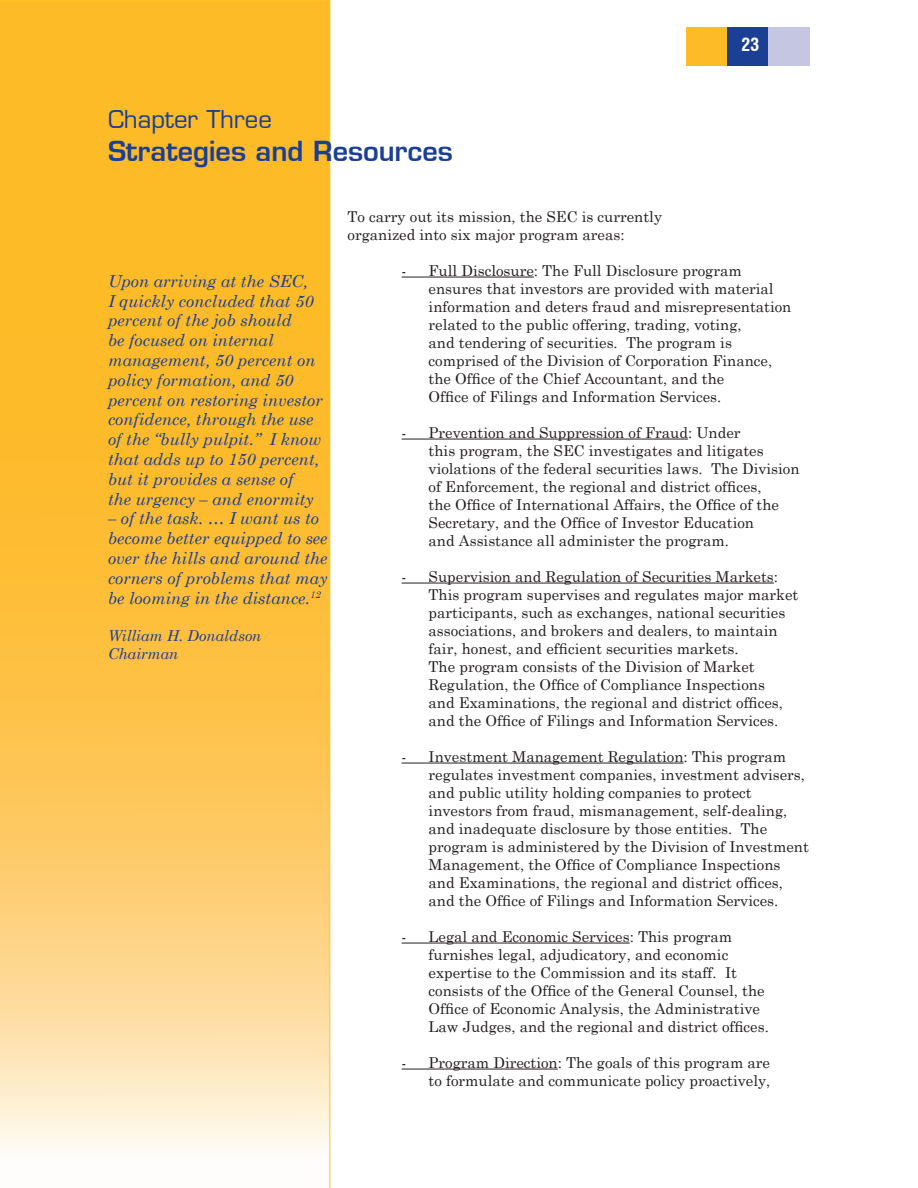
<style>
.page{position:relative;width:918px;height:1188px;background:#fff}
.page>*{position:absolute;margin:0;border:0;box-sizing:border-box;transform-origin:0 0}
.t1{font:700 27px "Euromode";color:#1b3f94}
.t2{font:24px "Euromode Plain";color:#1b3f94}
.t3{font:700 condensed 18px "Switzerland";color:#fff}
.t4{font:italic 16.5px/19.8px "Century Schoolbook";color:#1b3f94}
.t5{font:15px/18px "Century Schoolbook";color:#231f20}
.t6{font:italic 15px/18px "Century Schoolbook";letter-spacing:-.01em;color:#1b3f94}
</style>
<div class="page">
<svg style="left:0;top:0;width:330px;height:1188px;background:#fdc756"></svg>
<div style="left:686px;top:27px;width:41px;height:39px;background:#fdbb28"></div>
<div style="left:727px;top:27px;width:42px;height:39px;background:#1b3f94"></div>
<div style="left:769px;top:27px;width:41px;height:39px;background:#c5c6e1"></div>
<hr style="left:402px;top:277px;width:132px;height:1px;background:#231f20">
<hr style="left:402px;top:439px;width:286px;height:1px;background:#231f20">
<hr style="left:402px;top:583px;width:372px;height:1px;background:#231f20">
<hr style="left:402px;top:763px;width:282px;height:1px;background:#231f20">
<hr style="left:402px;top:943px;width:228px;height:1px;background:#231f20">
<hr style="left:402px;top:1069px;width:156px;height:1px;background:#231f20">
<h2 class="t2" style="left:108px;top:105px;width:165px">Chapter Three</h2>
<h1 class="t1" style="left:108px;top:134px;width:346px">Strategies and Resources</h1>
<p class="t3" style="left:741px;top:34px;width:19px">23</p>
<p class="t4" style="left:108px;top:270px;width:216px">Upon arriving at the SEC,<br>I quickly concluded that 50 percent of the job should<br>be focused on internal management, 50 percent on policy formation, and 50 percent on restoring investor confidence, through the use of the “bully pulpit.” I know that adds up to 150 percent, but it provides a sense of<br>the urgency – and enormity</p>
<p class="t4" style="left:108px;top:508px;width:221px">– of the task. … I want us to become better equipped to see over the hills and around the corners of problems that may be looming in the distance.<sup>12</sup></p>
<p class="t6" style="left:108px;top:626px;width:155px">William H. Donaldson<br>Chairman</p>
<p class="t5" style="left:348px;top:206px;width:316px">To carry out its mission, the SEC is currently organized into six major program areas:</p>
<p class="t5" style="left:429px;top:260px;width:364px;text-indent:-27px">- Full Disclosure: The Full Disclosure program ensures that investors are provided with material information and deters fraud and misrepresentation related to the public offering, trading, voting,<br>and tendering of securities. The program is comprised of the Division of Corporation Finance, the Office of the Chief Accountant, and the<br>Office of Filings and Information Services.</p>
<p class="t5" style="left:429px;top:422px;width:372px;text-indent:-27px">- Prevention and Suppression of Fraud: Under<br>this program, the SEC investigates and litigates violations of the federal securities laws. The Division of Enforcement, the regional and district offices,<br>the Office of International Affairs, the Office of the Secretary, and the Office of Investor Education<br>and Assistance all administer the program.</p>
<p class="t5" style="left:429px;top:566px;width:371px;text-indent:-27px">- Supervision and Regulation of Securities Markets:<br>This program supervises and regulates major market participants, such as exchanges, national securities associations, and brokers and dealers, to maintain fair, honest, and efficient securities markets.<br>The program consists of the Division of Market Regulation, the Office of Compliance Inspections<br>and Examinations, the regional and district offices, and the Office of Filings and Information Services.</p>
<p class="t5" style="left:429px;top:746px;width:382px;text-indent:-27px">- Investment Management Regulation: This program regulates investment companies, investment advisers, and public utility holding companies to protect investors from fraud, mismanagement, self-dealing, and inadequate disclosure by those entities. The program is administered by the Division of Investment Management, the Office of Compliance Inspections and Examinations, the regional and district offices, and the Office of Filings and Information Services.</p>
<p class="t5" style="left:429px;top:926px;width:342px;text-indent:-27px">- Legal and Economic Services: This program furnishes legal, adjudicatory, and economic expertise to the Commission and its staff. It consists of the Office of the General Counsel, the Office of Economic Analysis, the Administrative Law Judges, and the regional and district offices.</p>
<p class="t5" style="left:402px;top:1052px;width:370px;text-align:right">- Program Direction: The goals of this program are to formulate and communicate policy proactively,</p>
</div>
